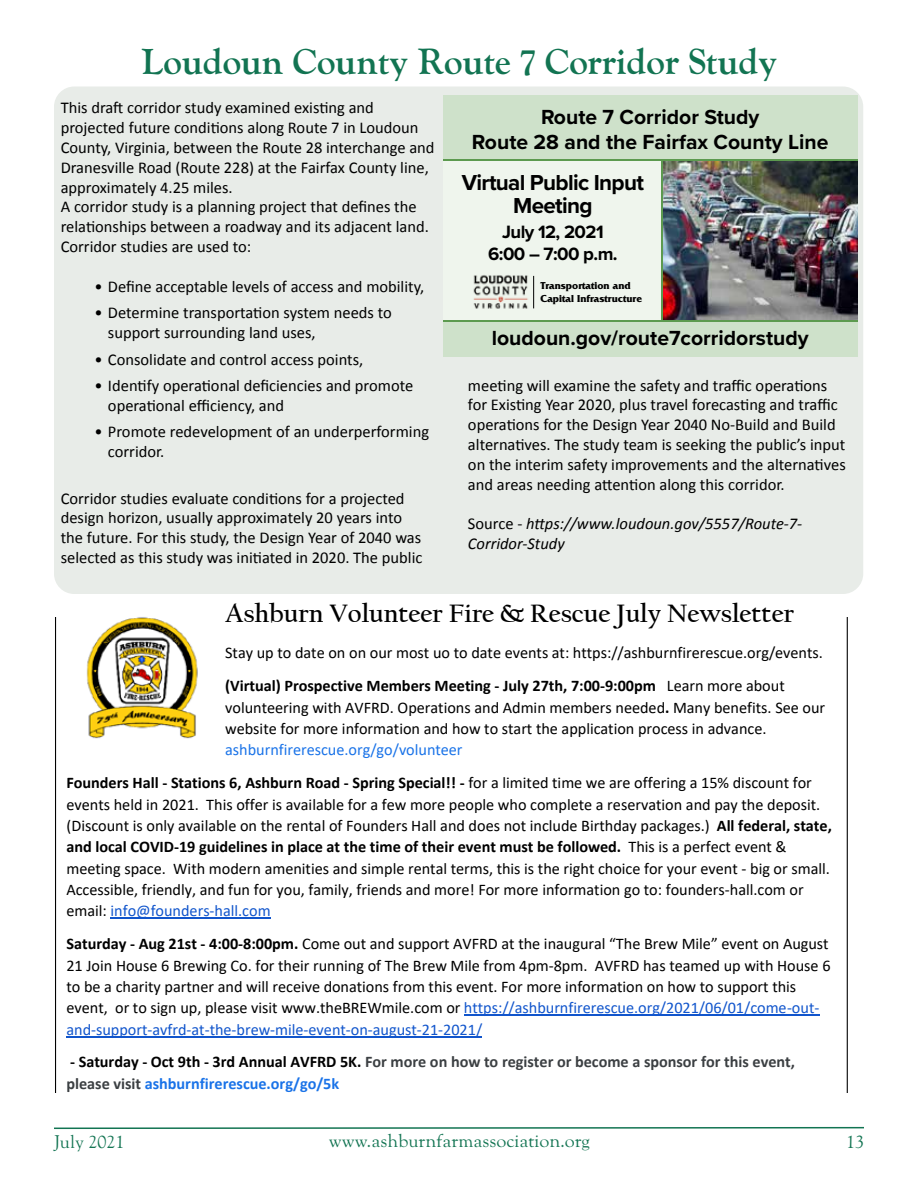
<style>
.page{position:relative;width:918px;height:1188px;background:#fff}
.page>*{position:absolute;margin:0;border:0;box-sizing:border-box;transform-origin:0 0}
.t1{font:700 36px "LTC Goudy Oldstyle Pro";color:#127452}
.t2{font:700 26.4px "Californian FB";color:#000}
.t3{font:700 22.5px/22.5px "Proxima Nova";letter-spacing:-.03em;color:#000;text-align:center}
.t4{font:700 21.15px/25.3px "Proxima Nova";color:#000;text-align:center}
.t5{font:700 18.45px/22.2px "Proxima Nova";letter-spacing:-.03em;color:#000;text-align:center}
.t6{font:18px "LTC Goudy Oldstyle Pro";color:#127452}
.t7{font:16.5px/19.8px "Calibri";color:#000}
.t8{font:italic 16.5px/19.8px "Calibri";color:#000}
.t9{font:16.2px/21.3px "Calibri";color:#000}
.t10{font:700 16.2px/33.2px "Calibri";color:#000}
.t11{font:700 16.2px/21.5px "Calibri";color:#3c4043}
.t12{font:700 10.5px/12.8px "Friz Quadrata";color:#000}
.s1{font-style:normal}
.s2{font-weight:700}
.s3{font-weight:400;color:#1a73e8}
.s4{font-weight:400}
.s5{color:#15c}
.s6{color:#000}
.s7{color:#1a73e8}
</style>
<div class="page">
<svg style="left:54px;top:1126px;width:810px;height:4px"></svg>
<div style="left:54px;top:87px;width:809px;height:507px;background:#e8ece8;border-radius:20px"></div>
<div style="left:443px;top:95px;width:414px;height:262px;background:#cee1ca"></div>
<div style="left:443px;top:161px;width:414px;height:160px;background:#eff5ed"></div>
<img style="left:473px;top:275px;width:62px;height:34px">
<img style="left:663px;top:161px;width:194px;height:159px">
<hr style="left:533px;top:276px;width:1px;height:32px;background:#000">
<hr style="left:443px;top:159px;width:414px;height:2px;background:#5c9a4f">
<hr style="left:661px;top:160px;width:2px;height:161px;background:#5c9a4f">
<hr style="left:443px;top:320px;width:414px;height:2px;background:#5c9a4f">
<svg style="left:55px;top:618px;width:793px;height:475px"></svg>
<div style="left:225px;top:740px;width:238px;height:19px;background:#fff"></div>
<hr style="left:111px;top:918px;width:160px;height:1px;background:#15c">
<hr style="left:464px;top:1015px;width:355px;height:1px;background:#15c">
<hr style="left:66px;top:1036px;width:416px;height:1px;background:#15c">
<div style="left:365px;top:1052px;width:430px;height:20px;background:#fff"></div>
<div style="left:66px;top:1073px;width:273px;height:20px;background:#fff"></div>
<img style="left:70px;top:617px;width:144px;height:133px">
<h1 class="t1" style="left:141px;top:40px;width:638px">Loudoun County Route 7 Corridor Study</h1>
<p class="t7" style="left:61px;top:98px;width:375px">This draft corridor study examined existing and projected future conditions along Route 7 in Loudoun County, Virginia, between the Route 28 interchange and Dranesville Road (Route 228) at the Fairfax County line, approximately 4.25 miles.<br>A corridor study is a planning project that defines the relationships between a roadway and its adjacent land.<br>Corridor studies are used to:</p>
<p class="t7" style="left:94px;top:276px;width:331px">• Define acceptable levels of access and mobility,</p>
<p class="t7" style="left:108px;top:303px;width:285px;text-indent:-13px">• Determine transportation system needs to support surrounding land uses,</p>
<p class="t7" style="left:94px;top:349px;width:270px">• Consolidate and control access points,</p>
<p class="t7" style="left:108px;top:376px;width:307px;text-indent:-13px">• Identify operational deficiencies and promote operational efficiency, and</p>
<p class="t7" style="left:108px;top:422px;width:323px;text-indent:-13px">• Promote redevelopment of an underperforming corridor.</p>
<p class="t7" style="left:61px;top:488px;width:363px">Corridor studies evaluate conditions for a projected design horizon, usually approximately 20 years into the future. For this study, the Design Year of 2040 was selected as this study was initiated in 2020. The public</p>
<h3 class="t4" style="left:472px;top:103px;width:358px">Route 7 Corridor Study<br>Route 28 and the Fairfax County Line</h3>
<h3 class="t3" style="left:462px;top:171px;width:184px">Virtual Public Input<br>Meeting</h3>
<p class="t5" style="left:488px;top:220px;width:131px">July 12, 2021<br>6:00 – 7:00 p.m.</p>
<p class="t12" style="left:540px;top:279px;width:103px">Transportation and<br>Capital Infrastructure</p>
<h3 class="t4" style="left:492px;top:324px;width:318px">loudoun.gov/route7corridorstudy</h3>
<p class="t7" style="left:468px;top:375px;width:379px">meeting will examine the safety and traffic operations for Existing Year 2020, plus travel forecasting and traffic operations for the Design Year 2040 No-Build and Build alternatives. The study team is seeking the public’s input on the interim safety improvements and the alternatives and areas needing attention along this corridor.</p>
<p class="t8" style="left:468px;top:513px;width:336px"><span class="s1">Source -</span> https://www.loudoun.gov/5557/Route-7-<br>Corridor-Study</p>
<h2 class="t2" style="left:225px;top:598px;width:570px">Ashburn Volunteer Fire &amp; Rescue July Newsletter</h2>
<p class="t9" style="left:225px;top:636px;width:599px;line-height:32.8px">Stay up to date on on our most uo to date events at: https://ashburnfirerescue.org/events. <span class="s2">(Virtual) Prospective Members Meeting - July 27th, 7:00-9:00pm</span> Learn more about</p>
<p class="t9" style="left:225px;top:696px;width:601px">volunteering with AVFRD. Operations and Admin members needed<span class="s2">.</span> Many benefits. See our website for more information and how to start the application process in advance.</p>
<p class="t10" style="left:66px;top:733px;width:747px;text-indent:159px"><span class="s3">ashburnfirerescue.org/go/volunteer<br></span>Founders Hall - Stations 6, Ashburn Road - Spring Special!! - <span class="s4">for a limited time we are offering a 15% discount for</span></p>
<p class="t9" style="left:66px;top:793px;width:767px">events held in 2021. This offer is available for a few more people who complete a reservation and pay the deposit. (Discount is only available on the rental of Founders Hall and does not include Birthday packages.) <span class="s2">All federal, state, and local COVID-19 guidelines in place at the time of their event must be followed.</span> This is a perfect event &amp; meeting space. With modern amenities and simple rental terms, this is the right choice for your event - big or small.<br>Accessible, friendly, and fun for you, family, friends and more! For more information go to: founders-hall.com or email: <span class="s5">info@founders-hall.com</span></p>
<p class="t9" style="left:66px;top:933px;width:766px"><span class="s2">Saturday - Aug 21st - 4:00-8:00pm.</span> Come out and support AVFRD at the inaugural “The Brew Mile” event on August 21 Join House 6 Brewing Co. for their running of The Brew Mile from 4pm-8pm. AVFRD has teamed up with House 6 to be a charity partner and will receive donations from this event. For more information on how to support this event, or to sign up, please visit www.theBREWmile.com or <span class="s5">https://ashburnfirerescue.org/2021/06/01/come-out&shy;and-support-avfrd-at-the-brew-mile-event-on-august-21-2021/</span></p>
<p class="t11" style="left:66px;top:1051px;width:730px"><span class="s6">- Saturday - Oct 9th - 3rd Annual AVFRD 5K.</span> For more on how to register or become a sponsor for this event, please visit <span class="s7">ashburnfirerescue.org/go/5k</span></p>
<p class="t6" style="left:54px;top:1131px;width:72px">July 2021</p>
<p class="t6" style="left:329px;top:1131px;width:263px">www.ashburnfarmassociation.org</p>
<p class="t6" style="left:846px;top:1131px;width:19px">13</p>
</div>
